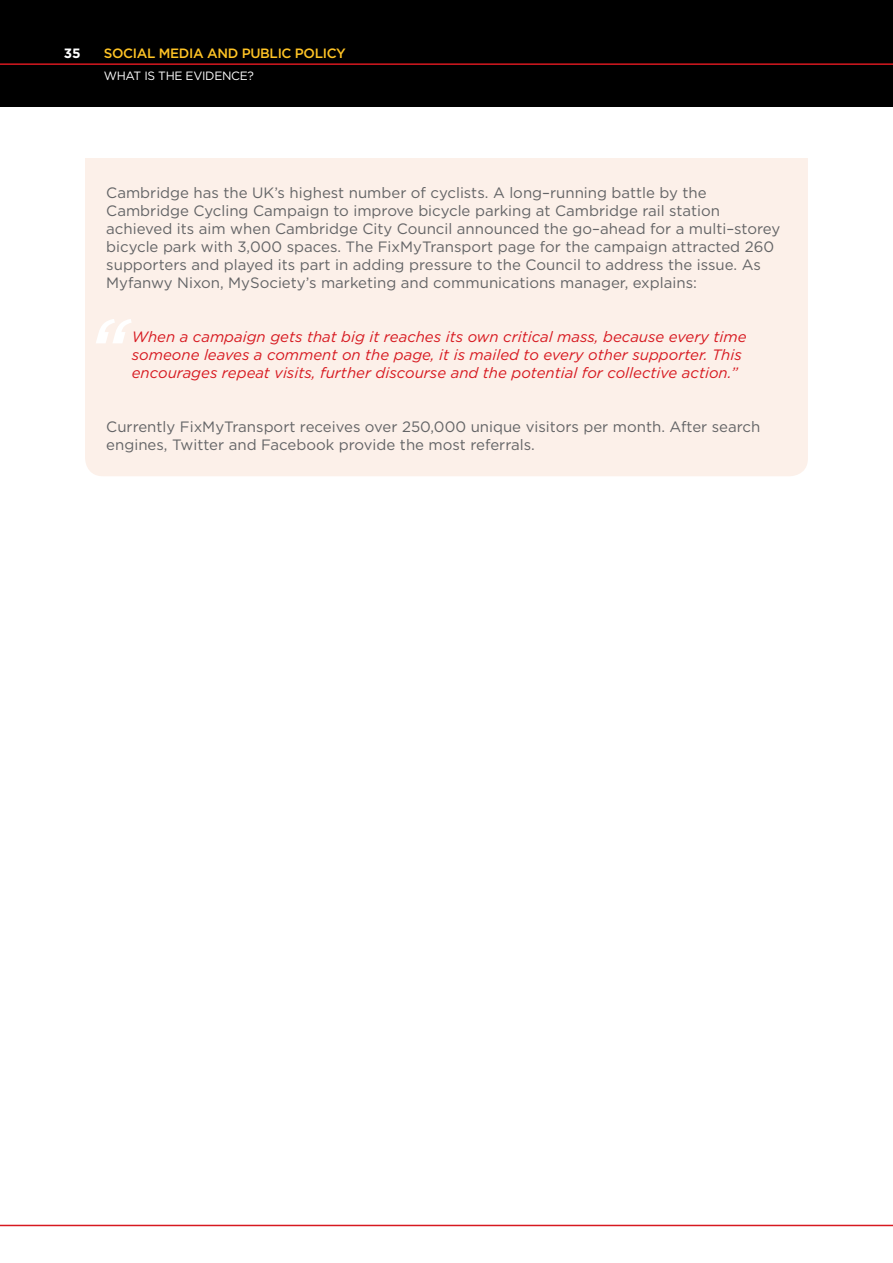
<style>
.page{position:relative;width:893px;height:1263px;background:#fff}
.page>*{position:absolute;margin:0;border:0;box-sizing:border-box;transform-origin:0 0}
.t1{font:15px/18px "Gotham HTF";color:#636466}
.t2{font:italic 15px/18px "Gotham HTF";color:#d71920}
.t3{font:500 13.5px "Gotham HTF";letter-spacing:-.025em;color:#ffc425}
.t4{font:700 13.5px "Gotham HTF";color:#fff}
.t5{font:12px "Gotham HTF";letter-spacing:-.025em;color:#fff}
</style>
<div class="page">
<div style="left:0;top:0;width:893px;height:106px;background:#000"></div>
<hr style="left:0;top:1225px;width:893px;height:1px;background:#d71920">
<hr style="left:0;top:63px;width:893px;height:2px;background:#d71920">
<div style="left:85px;top:118px;width:723px;height:358px;background:#fcf0e9;border-radius:18px"></div>
<div style="left:58px;top:111px;width:777px;height:47px;background:#fff"></div>
<svg style="left:96px;top:319px;width:35px;height:24px"></svg>
<p class="t4" style="left:64px;top:45px;width:18px">35</p>
<p class="t3" style="left:104px;top:46px;width:244px">SOCIAL MEDIA AND PUBLIC POLICY</p>
<p class="t5" style="left:104px;top:69px;width:152px">WHAT IS THE EVIDENCE?</p>
<p class="t1" style="left:106px;top:183px;width:675px">Cambridge has the UK’s highest number of cyclists. A long–running battle by the Cambridge Cycling Campaign to improve bicycle parking at Cambridge rail station achieved its aim when Cambridge City Council announced the go–ahead for a multi–storey bicycle park with 3,000 spaces. The FixMyTransport page for the campaign attracted 260 supporters and played its part in adding pressure to the Council to address the issue. As Myfanwy Nixon, MySociety’s marketing and communications manager, explains:</p>
<p class="t2" style="left:132px;top:328px;width:616px">When a campaign gets that big it reaches its own critical mass, because every time someone leaves a comment on the page, it is mailed to every other supporter. This encourages repeat visits, further discourse and the potential for collective action.”</p>
<p class="t1" style="left:106px;top:417px;width:656px">Currently FixMyTransport receives over 250,000 unique visitors per month. After search engines, Twitter and Facebook provide the most referrals.</p>
</div>
